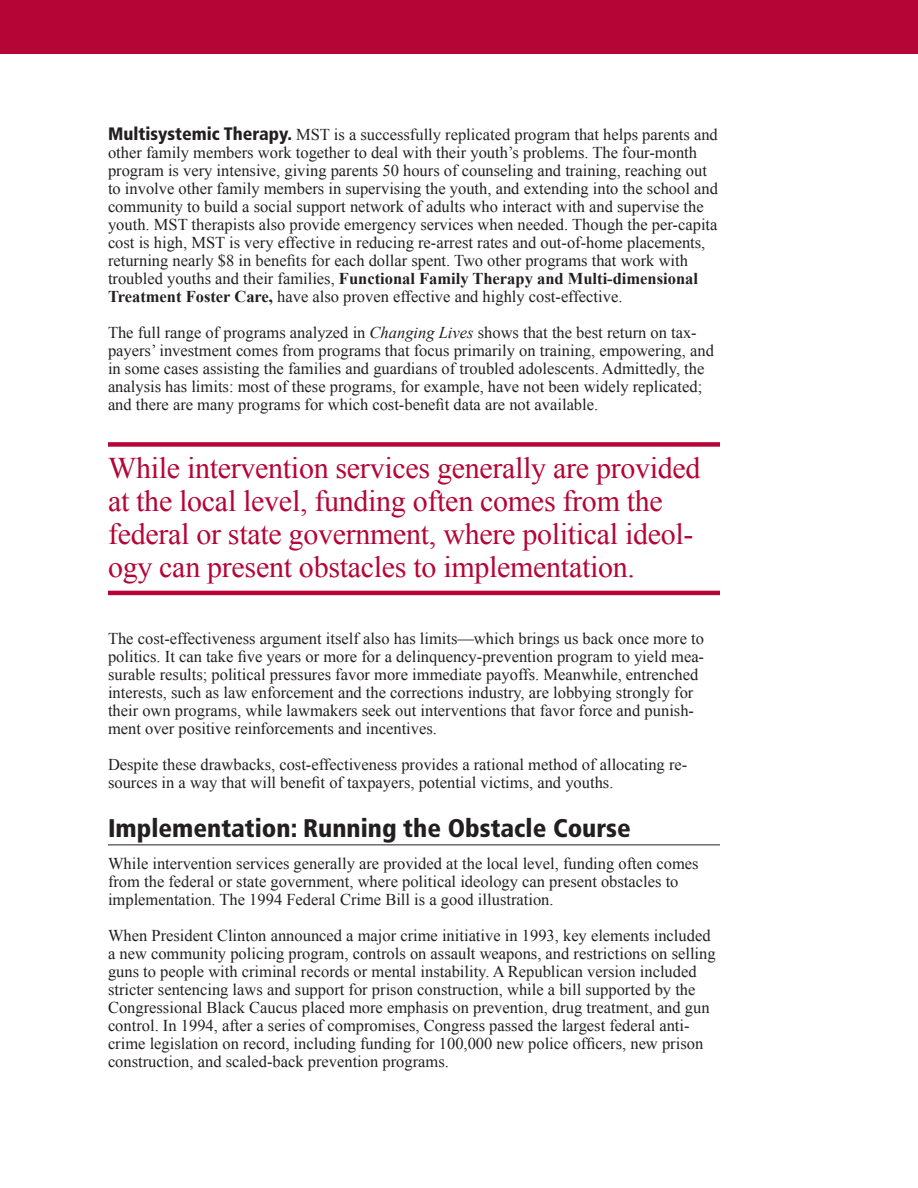
<style>
.page{position:relative;width:918px;height:1188px;background:#fff}
.page>*{position:absolute;margin:0;border:0;box-sizing:border-box;transform-origin:0 0}
.t1{font:30px/33px "Times New Roman";letter-spacing:-.01em;color:#b50536}
.t2{font:900 condensed 25.5px "Frutiger";color:#231f20}
.t3{font:16.5px/18px "Times New Roman";color:#231f20}
.s1{font-family:"Frutiger";font-weight:900;font-stretch:condensed;font-size:18px}
.s2{font-weight:700}
.s3{font-style:italic}
</style>
<div class="page">
<div style="left:0;top:0;width:918px;height:54px;background:#b50536"></div>
<hr style="left:108px;top:844px;width:612px;height:1px;background:#231f20">
<div style="left:108px;top:442px;width:612px;height:5px;background:#b50536"></div>
<hr style="left:108px;top:591px;width:612px;height:4px;background:#b50536">
<p class="t3" style="left:108px;top:125px;width:612px"><span class="s1">Multisystemic Therapy.</span> MST is a successfully replicated program that helps parents and other family members work together to deal with their youth’s problems. The four-month program is very intensive, giving parents 50 hours of counseling and training, reaching out to involve other family members in supervising the youth, and extending into the school and community to build a social support network of adults who interact with and supervise the youth. MST therapists also provide emergency services when needed. Though the per-capita cost is high, MST is very effective in reducing re-arrest rates and out-of-home placements, returning nearly $8 in benefits for each dollar spent. Two other programs that work with troubled youths and their families, <span class="s2">Functional Family Therapy and Multi-dimensional Treatment Foster Care,</span> have also proven effective and highly cost-effective.</p>
<p class="t3" style="left:108px;top:323px;width:607px">The full range of programs analyzed in <span class="s3">Changing Lives</span> shows that the best return on tax&shy;payers’ investment comes from programs that focus primarily on training, empowering, and in some cases assisting the families and guardians of troubled adolescents. Admittedly, the analysis has limits: most of these programs, for example, have not been widely replicated; and there are many programs for which cost-benefit data are not available.</p>
<h1 class="t1" style="left:108px;top:451px;width:594px">While intervention services generally are provided at the local level, funding often comes from the federal or state government, where political ideol&shy;ogy can present obstacles to implementation.</h1>
<p class="t3" style="left:108px;top:629px;width:598px">The cost-effectiveness argument itself also has limits—which brings us back once more to politics. It can take five years or more for a delinquency-prevention program to yield mea&shy;surable results; political pressures favor more immediate payoffs. Meanwhile, entrenched interests, such as law enforcement and the corrections industry, are lobbying strongly for their own programs, while lawmakers seek out interventions that favor force and punish&shy;ment over positive reinforcements and incentives.</p>
<p class="t3" style="left:108px;top:755px;width:581px">Despite these drawbacks, cost-effectiveness provides a rational method of allocating re&shy;sources in a way that will benefit of taxpayers, potential victims, and youths.</p>
<h2 class="t2" style="left:108px;top:813px;width:524px">Implementation: Running the Obstacle Course</h2>
<p class="t3" style="left:108px;top:854px;width:592px">While intervention services generally are provided at the local level, funding often comes from the federal or state government, where political ideology can present obstacles to implementation. The 1994 Federal Crime Bill is a good illustration.</p>
<p class="t3" style="left:108px;top:926px;width:609px">When President Clinton announced a major crime initiative in 1993, key elements included a new community policing program, controls on assault weapons, and restrictions on selling guns to people with criminal records or mental instability. A Republican version included stricter sentencing laws and support for prison construction, while a bill supported by the Congressional Black Caucus placed more emphasis on prevention, drug treatment, and gun control. In 1994, after a series of compromises, Congress passed the largest federal anti&shy;crime legislation on record, including funding for 100,000 new police officers, new prison construction, and scaled-back prevention programs.</p>
</div>
